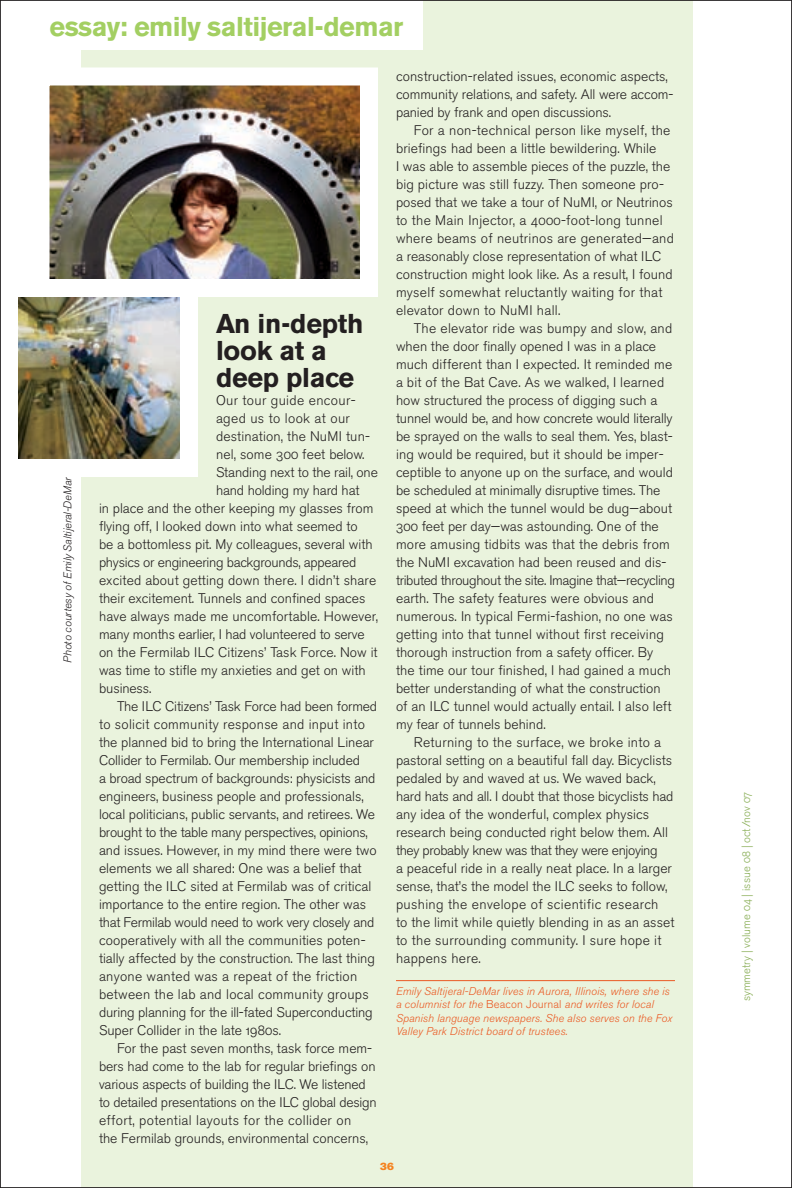
<style>
.page{position:relative;width:792px;height:1188px;background:#fff}
.page>*{position:absolute;margin:0;border:0;box-sizing:border-box;transform-origin:0 0}
.t1{font:700 27px "Akzidenz Grotesk BE";letter-spacing:-.02em;color:#a3cf62}
.t2{font:700 27px/27px "Akzidenz Grotesk BE";letter-spacing:-.01em;color:#231f20}
.t3{font:13.8px/18px "Akzidenz Grotesk BE Light Os F";color:#231f20}
.t4{font:13.8px "Akzidenz Grotesk BE Light Os F";letter-spacing:-.02em;color:#231f20}
.t5{font:13.8px "Akzidenz Grotesk BE Light Os F";letter-spacing:.02em;color:#231f20}
.t6{font:13.8px "Akzidenz Grotesk BE Light Os F";letter-spacing:.025em;color:#231f20}
.t7{font:11.25px/13.5px "Akzidenz Grotesk BE Lig It Os F";letter-spacing:.01em;color:#eb5a24}
.t8{font:11.25px "Akzidenz Grotesk BE Lig It Os F";color:#231f20}
.t9{font:11.25px "Akzidenz Grotesk BE Light Os F";color:#86ac52}
.t10{font:10.5px "Akzidenz Grotesk BE Super";color:#f5821f}
.s1{font-family:"Akzidenz Grotesk BE Light Os F"}
</style>
<div class="page">
<div style="left:81px;top:0;width:612px;height:1188px;background:#eaf3dd"></div>
<div style="left:0;top:0;width:423px;height:50px;background:#fff"></div>
<hr style="left:396px;top:980px;width:279px;height:1px;background:#eb5a24">
<img style="left:51px;top:87px;width:308px;height:191px">
<div style="left:32px;top:68px;width:346px;height:229px;border:18px solid #fff"></div>
<img style="left:19px;top:298px;width:160px;height:160px">
<div style="left:0;top:279px;width:198px;height:198px;border:18px solid #fff"></div>
<h1 class="t1" style="left:50px;top:11px;width:355px">essay: emily saltijeral-demar</h1>
<p class="t8" style="left:61px;top:663px;width:187px;rotate:-90deg">Photo courtesy of Emily Saltijeral-DeMar</p>
<h1 class="t2" style="left:216px;top:310px;width:149px">An in-depth look at a deep place</h1>
<p class="t6" style="left:216px;top:392px;width:141px">Our tour guide encour-</p>
<p class="t6" style="left:216px;top:410px;width:135px">aged us to look at our</p>
<p class="t3" style="left:216px;top:427px;width:155px">destination, the NuMI tun-</p>
<p class="t3" style="left:216px;top:445px;width:150px">nel, some 300 feet below.</p>
<p class="t3" style="left:216px;top:463px;width:163px">Standing next to the rail, one</p>
<p class="t3" style="left:216px;top:481px;width:145px">hand holding my hard hat</p>
<p class="t3" style="left:99px;top:499px;width:276px">in place and the other keeping my glasses from</p>
<p class="t3" style="left:99px;top:517px;width:260px">flying off, I looked down into what seemed to</p>
<p class="t3" style="left:99px;top:535px;width:275px">be a bottomless pit. My colleagues, several with</p>
<p class="t4" style="left:99px;top:554px;width:259px">physics or engineering backgrounds, appeared</p>
<p class="t3" style="left:99px;top:571px;width:279px">excited about getting down there. I didn’t share</p>
<p class="t3" style="left:99px;top:589px;width:268px">their excitement. Tunnels and confined spaces</p>
<p class="t3" style="left:99px;top:607px;width:281px">have always made me uncomfortable. However,</p>
<p class="t3" style="left:99px;top:625px;width:267px">many months earlier, I had volunteered to serve</p>
<p class="t3" style="left:99px;top:643px;width:280px">on the Fermilab ILC Citizens’ Task Force. Now it</p>
<p class="t3" style="left:99px;top:661px;width:268px">was time to stifle my anxieties and get on with</p>
<p class="t3" style="left:99px;top:679px;width:54px">business.</p>
<p class="t3" style="left:117px;top:697px;width:262px">The ILC Citizens’ Task Force had been formed</p>
<p class="t5" style="left:99px;top:716px;width:268px">to solicit community response and input into</p>
<p class="t3" style="left:99px;top:733px;width:276px">the planned bid to bring the International Linear</p>
<p class="t3" style="left:99px;top:751px;width:263px">Collider to Fermilab. Our membership included</p>
<p class="t3" style="left:99px;top:769px;width:278px">a broad spectrum of backgrounds: physicists and</p>
<p class="t3" style="left:99px;top:787px;width:266px">engineers, business people and professionals,</p>
<p class="t3" style="left:99px;top:805px;width:278px">local politicians, public servants, and retirees. We</p>
<p class="t4" style="left:99px;top:824px;width:270px">brought to the table many perspectives, opinions,</p>
<p class="t3" style="left:99px;top:841px;width:279px">and issues. However, in my mind there were two</p>
<p class="t3" style="left:99px;top:859px;width:264px">elements we all shared: One was a belief that</p>
<p class="t3" style="left:99px;top:877px;width:274px">getting the ILC sited at Fermilab was of critical</p>
<p class="t3" style="left:99px;top:895px;width:269px">importance to the entire region. The other was</p>
<p class="t4" style="left:99px;top:914px;width:277px">that Fermilab would need to work very closely and</p>
<p class="t3" style="left:99px;top:931px;width:268px">cooperatively with all the communities poten-</p>
<p class="t3" style="left:99px;top:949px;width:278px">tially affected by the construction. The last thing</p>
<p class="t5" style="left:99px;top:968px;width:260px">anyone wanted was a repeat of the friction</p>
<p class="t5" style="left:99px;top:986px;width:271px">between the lab and local community groups</p>
<p class="t3" style="left:99px;top:1003px;width:275px">during planning for the ill-fated Superconducting</p>
<p class="t3" style="left:99px;top:1021px;width:184px">Super Collider in the late 1980s.</p>
<p class="t3" style="left:117px;top:1039px;width:257px">For the past seven months, task force mem-</p>
<p class="t3" style="left:99px;top:1057px;width:278px">bers had come to the lab for regular briefings on</p>
<p class="t3" style="left:99px;top:1075px;width:268px">various aspects of building the ILC. We listened</p>
<p class="t3" style="left:99px;top:1093px;width:279px">to detailed presentations on the ILC global design</p>
<p class="t6" style="left:99px;top:1112px;width:254px">effort, potential layouts for the collider on</p>
<p class="t3" style="left:99px;top:1129px;width:271px">the Fermilab grounds, environmental concerns,</p>
<p class="t3" style="left:396px;top:68px;width:279px">construction-related issues, economic aspects, community relations, and safety. All were accom&shy;panied by frank and open discussions.</p>
<p class="t3" style="left:396px;top:121px;width:279px;text-indent:18px">For a non-technical person like myself, the briefings had been a little bewildering. While<br>I was able to assemble pieces of the puzzle, the big picture was still fuzzy. Then someone pro&shy;posed that we take a tour of NuMI, or Neutrinos to the Main Injector, a 4000-foot-long tunnel where beams of neutrinos are generated—and a reasonably close representation of what ILC construction might look like. As a result, I found myself somewhat reluctantly waiting for that elevator down to NuMI hall.</p>
<p class="t3" style="left:396px;top:319px;width:280px;text-indent:18px">The elevator ride was bumpy and slow, and when the door finally opened I was in a place much different than I expected. It reminded me a bit of the Bat Cave. As we walked, I learned how structured the process of digging such a tunnel would be, and how concrete would literally be sprayed on the walls to seal them. Yes, blast&shy;ing would be required, but it should be imper&shy;ceptible to anyone up on the surface, and would be scheduled at minimally disruptive times. The speed at which the tunnel would be dug—about 300 feet per day—was astounding. One of the more amusing tidbits was that the debris from the NuMI excavation had been reused and dis&shy;tributed throughout the site. Imagine that—recycling earth. The safety features were obvious and numerous. In typical Fermi-fashion, no one was getting into that tunnel without first receiving thorough instruction from a safety officer. By the time our tour finished, I had gained a much better understanding of what the construction of an ILC tunnel would actually entail. I also left my fear of tunnels behind.</p>
<p class="t3" style="left:396px;top:733px;width:280px;text-indent:18px">Returning to the surface, we broke into a pastoral setting on a beautiful fall day. Bicyclists pedaled by and waved at us. We waved back, hard hats and all. I doubt that those bicyclists had any idea of the wonderful, complex physics research being conducted right below them. All they probably knew was that they were enjoying<br>a peaceful ride in a really neat place. In a larger sense, that’s the model the ILC seeks to follow, pushing the envelope of scientific research<br>to the limit while quietly blending in as an asset to the surrounding community. I sure hope it happens here.</p>
<p class="t7" style="left:396px;top:984px;width:277px">Emily Saltijeral-DeMar lives in Aurora, Illinois, where she is a columnist for the <span class="s1">Beacon Journal</span> and writes for local Spanish language newspapers. She also serves on the Fox Valley Park District board of trustees.</p>
<p class="t10" style="left:380px;top:1160px;width:15px">36</p>
<p class="t9" style="left:740px;top:1001px;width:211px;rotate:-90deg">symmetry | volume 04 | issue 08 | oct/nov 07</p>
</div>
